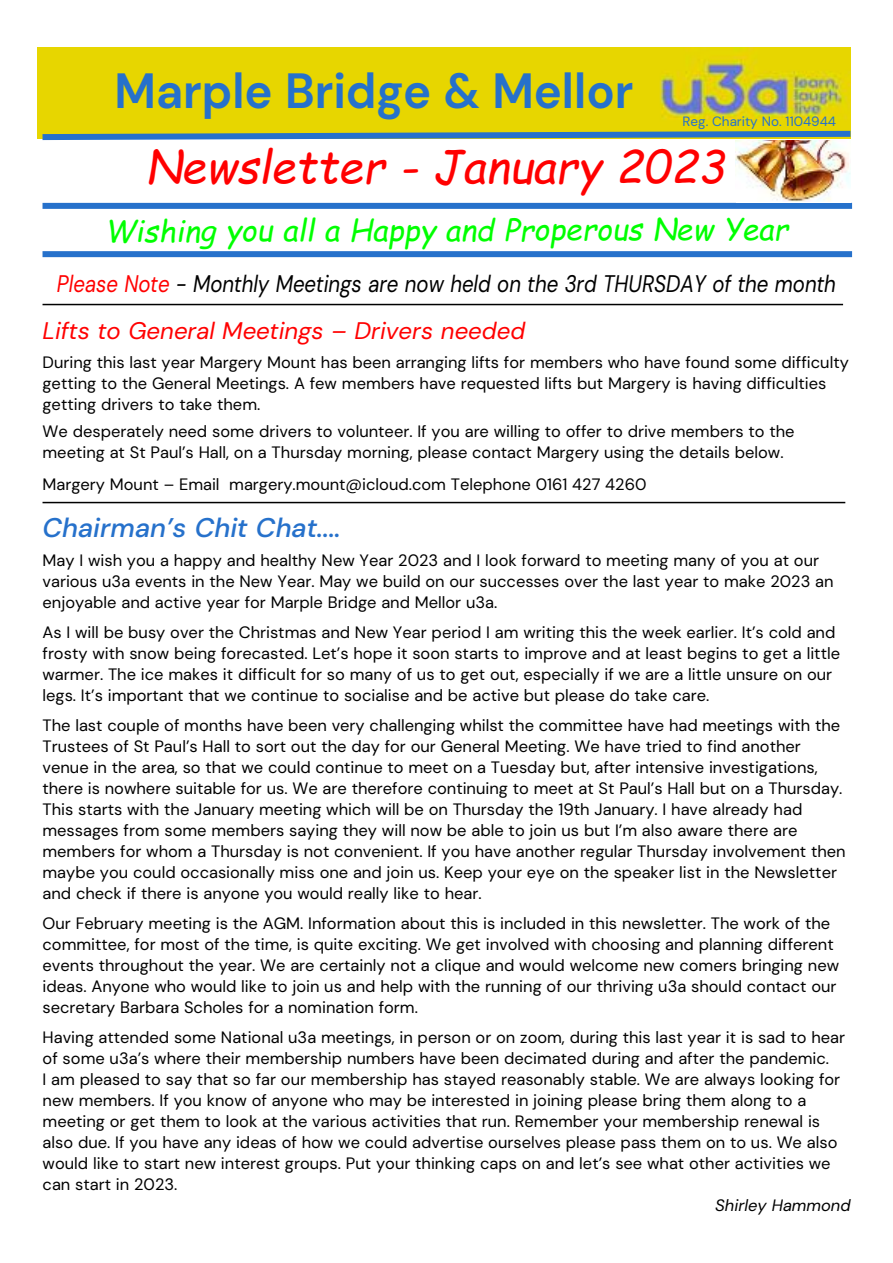
<style>
.page{position:relative;width:893px;height:1263px;background:#fff}
.page>*{position:absolute;margin:0;border:0;box-sizing:border-box;transform-origin:0 0}
.t1{font:700 49.5px "DM Sans";color:#2671cb;scale:.95 1}
.t2{font:italic 45px "Comic Sans MS";color:#f00}
.t3{font:italic 30px "Comic Sans MS";color:#0f0}
.t4{font:italic 500 27px "DM Sans";color:#2671cb}
.t5{font:italic 24px "DM Sans";color:#000;scale:.85 1}
.t6{font:italic 24px "DM Sans";color:#f00}
.t7{font:16.5px/21px "DM Sans";color:#000}
.t8{font:italic 16.5px "DM Sans";color:#000}
.t9{font:13.5px "DM Sans";color:#2671cb}
.s1{color:#f00}
</style>
<div class="page">
<img style="left:38px;top:48px;width:812px;height:80px">
<svg style="left:37px;top:128px;width:814px;height:14px"></svg>
<div style="left:43px;top:203px;width:809px;height:6px;background:#2671cb"></div>
<div style="left:43px;top:251px;width:809px;height:6px;background:#2671cb"></div>
<hr style="left:43px;top:502px;width:802px;height:1px;background:#000">
<img style="left:736px;top:140px;width:114px;height:62px">
<hr style="left:43px;top:304px;width:800px;height:1px;background:#000">
<h1 class="t1" style="left:115px;top:60px;width:548px">Marple Bridge &amp; Mellor</h1>
<h2 class="t2" style="left:146px;top:141px;width:581px">Newsletter - January 2023</h2>
<p class="t9" style="left:682px;top:113px;width:155px">Reg. Charity No. 1104944</p>
<h3 class="t3" style="left:104px;top:213px;width:686px">Wishing you all a Happy and Properous New Year</h3>
<h3 class="t5" style="left:57px;top:269px;width:918px"><span class="s1">Please Note</span> - Monthly Meetings are now held on the 3rd THURSDAY of the month</h3>
<h3 class="t6" style="left:43px;top:316px;width:484px">Lifts to General Meetings – Drivers needed</h3>
<p class="t7" style="left:43px;top:352px;width:808px">During this last year Margery Mount has been arranging lifts for members who have found some difficulty getting to the General Meetings. A few members have requested lifts but Margery is having difficulties getting drivers to take them.</p>
<p class="t7" style="left:43px;top:421px;width:754px">We desperately need some drivers to volunteer. If you are willing to offer to drive members to the meeting at St Paul’s Hall, on a Thursday morning, please contact Margery using the details below.</p>
<p class="t7" style="left:43px;top:473px;width:605px">Margery Mount – Email margery.mount@icloud.com Telephone 0161 427 4260</p>
<h3 class="t4" style="left:43px;top:511px;width:300px">Chairman’s Chit Chat....</h3>
<p class="t7" style="left:43px;top:550px;width:792px">May I wish you a happy and healthy New Year 2023 and I look forward to meeting many of you at our various u3a events in the New Year. May we build on our successes over the last year to make 2023 an enjoyable and active year for Marple Bridge and Mellor u3a.</p>
<p class="t7" style="left:43px;top:622px;width:799px">As I will be busy over the Christmas and New Year period I am writing this the week earlier. It’s cold and frosty with snow being forecasted. Let’s hope it soon starts to improve and at least begins to get a little warmer. The ice makes it difficult for so many of us to get out, especially if we are a little unsure on our legs. It’s important that we continue to socialise and be active but please do take care.</p>
<p class="t7" style="left:42px;top:715px;width:805px">The last couple of months have been very challenging whilst the committee have had meetings with the Trustees of St Paul’s Hall to sort out the day for our General Meeting. We have tried to find another venue in the area, so that we could continue to meet on a Tuesday but, after intensive investigations, there is nowhere suitable for us. We are therefore continuing to meet at St Paul’s Hall but on a Thursday.<br>This starts with the January meeting which will be on Thursday the 19th January. I have already had messages from some members saying they will now be able to join us but I’m also aware there are members for whom a Thursday is not convenient. If you have another regular Thursday involvement then maybe you could occasionally miss one and join us. Keep your eye on the speaker list in the Newsletter and check if there is anyone you would really like to hear.</p>
<p class="t7" style="left:43px;top:913px;width:798px">Our February meeting is the AGM. Information about this is included in this newsletter. The work of the committee, for most of the time, is quite exciting. We get involved with choosing and planning different events throughout the year. We are certainly not a clique and would welcome new comers bringing new ideas. Anyone who would like to join us and help with the running of our thriving u3a should contact our secretary Barbara Scholes for a nomination form.</p>
<p class="t7" style="left:43px;top:1027px;width:804px">Having attended some National u3a meetings, in person or on zoom, during this last year it is sad to hear of some u3a’s where their membership numbers have been decimated during and after the pandemic.<br>I am pleased to say that so far our membership has stayed reasonably stable. We are always looking for new members. If you know of anyone who may be interested in joining please bring them along to a meeting or get them to look at the various activities that run. Remember your membership renewal is also due. If you have any ideas of how we could advertise ourselves please pass them on to us. We also would like to start new interest groups. Put your thinking caps on and let’s see what other activities we can start in 2023.</p>
<p class="t8" style="left:715px;top:1195px;width:137px">Shirley Hammond</p>
</div>
